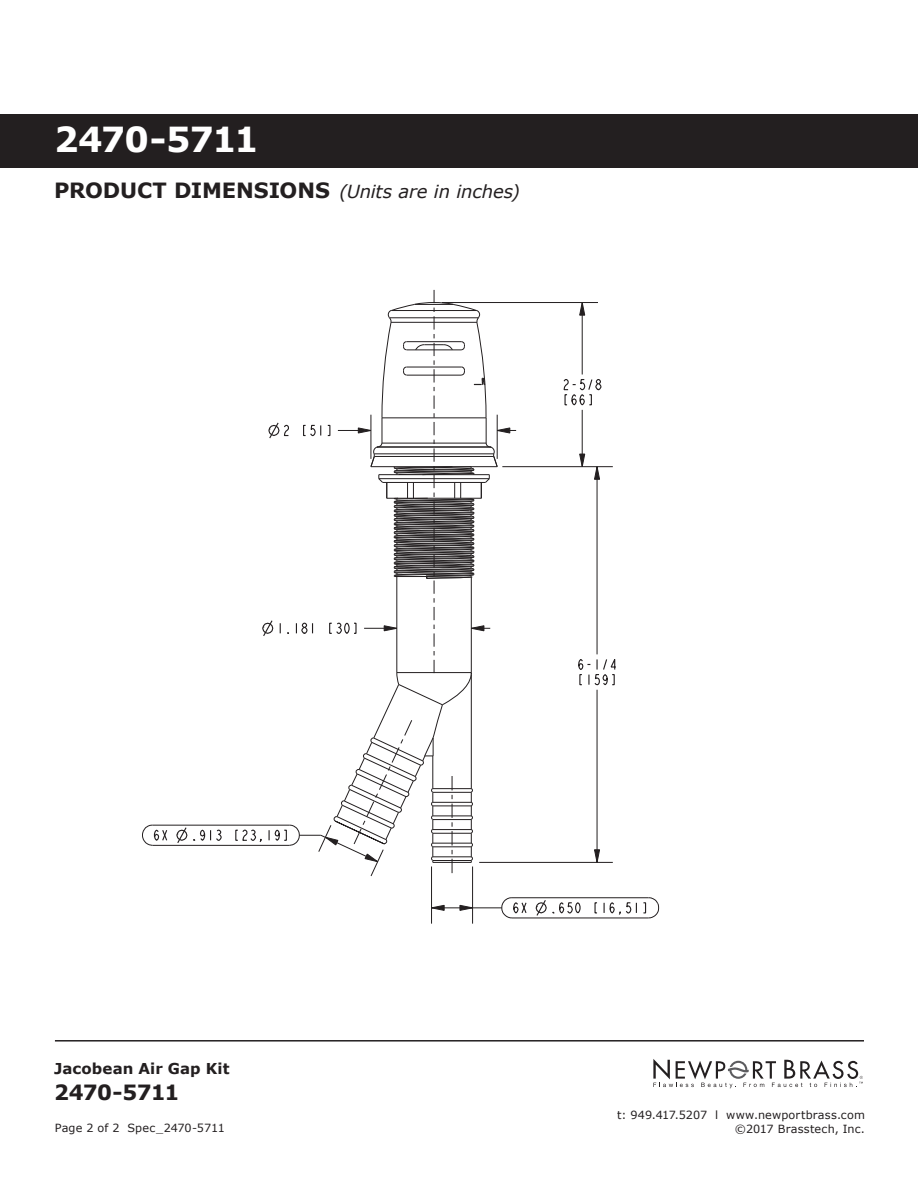
<style>
.page{position:relative;width:918px;height:1188px;background:#fff}
.page>*{position:absolute;margin:0;border:0;box-sizing:border-box;transform-origin:0 0}
.t1{font:700 34.5px "Verdana";letter-spacing:-.045em;color:#fff}
.t2{font:700 21px "Verdana";letter-spacing:-.04em;color:#231f20}
.t3{font:italic 18px "Verdana";letter-spacing:-.01em;color:#231f20}
.t4{font:700 15px "Verdana";letter-spacing:.005em;color:#231f20}
.t5{font:11.25px "Verdana";letter-spacing:.015em;color:#231f20}
.s1{font-weight:700;font-style:normal;font-size:21px}
</style>
<div class="page">
<svg style="left:653px;top:1059px;width:210px;height:29px"></svg>
<hr style="left:55px;top:1040px;width:809px;height:2px;background:#231f20">
<div style="left:0;top:114px;width:918px;height:54px;background:#231f20"></div>
<svg style="left:563px;top:379px;width:39px;height:27px"></svg>
<svg style="left:579px;top:453px;width:7px;height:13px"></svg>
<svg style="left:579px;top:303px;width:7px;height:13px"></svg>
<svg style="left:578px;top:654px;width:38px;height:32px"></svg>
<svg style="left:594px;top:467px;width:6px;height:13px"></svg>
<svg style="left:594px;top:849px;width:6px;height:13px"></svg>
<svg style="left:176px;top:827px;width:46px;height:16px"></svg>
<svg style="left:535px;top:900px;width:45px;height:16px"></svg>
<svg style="left:604px;top:902px;width:33px;height:13px"></svg>
<svg style="left:432px;top:905px;width:13px;height:6px"></svg>
<svg style="left:459px;top:905px;width:13px;height:6px"></svg>
<hr style="left:512px;top:918px;width:136px;height:1px;background:#231f20">
<hr style="left:432px;top:908px;width:70px;height:1px;background:#231f20">
<hr style="left:512px;top:897px;width:137px;height:1px;background:#231f20">
<hr style="left:479px;top:862px;width:134px;height:1px;background:#231f20">
<hr style="left:153px;top:845px;width:136px;height:1px;background:#231f20">
<hr style="left:153px;top:825px;width:136px;height:1px;background:#231f20">
<hr style="left:431px;top:867px;width:1px;height:57px;background:#231f20">
<hr style="left:472px;top:867px;width:1px;height:57px;background:#231f20">
<hr style="left:502px;top:466px;width:111px;height:1px;background:#231f20">
<hr style="left:582px;top:303px;width:1px;height:72px;background:#231f20">
<hr style="left:582px;top:410px;width:1px;height:57px;background:#231f20">
<hr style="left:597px;top:467px;width:1px;height:187px;background:#231f20">
<hr style="left:597px;top:690px;width:1px;height:172px;background:#231f20">
<hr style="left:442px;top:302px;width:156px;height:1px;background:#231f20">
<svg style="left:142px;top:825px;width:26px;height:21px"></svg>
<svg style="left:501px;top:897px;width:26px;height:22px"></svg>
<svg style="left:643px;top:897px;width:16px;height:22px"></svg>
<svg style="left:235px;top:290px;width:281px;height:587px"></svg>
<h1 class="t1" style="left:54px;top:115px;width:206px">2470-5711</h1>
<h3 class="t3" style="left:54px;top:179px;width:467px"><span class="s1">PRODUCT DIMENSIONS</span> (Units are in inches)</h3>
<h3 class="t4" style="left:54px;top:1058px;width:177px">Jacobean Air Gap Kit</h3>
<h2 class="t2" style="left:54px;top:1077px;width:127px">2470-5711</h2>
<p class="t5" style="left:617px;top:1108px;width:249px">t: 949.417.5207 l www.newportbrass.com</p>
<p class="t5" style="left:55px;top:1120px;width:172px">Page 2 of 2 Spec_2470-5711</p>
<p class="t5" style="left:735px;top:1121px;width:132px">©2017 Brasstech, Inc.</p>
</div>
